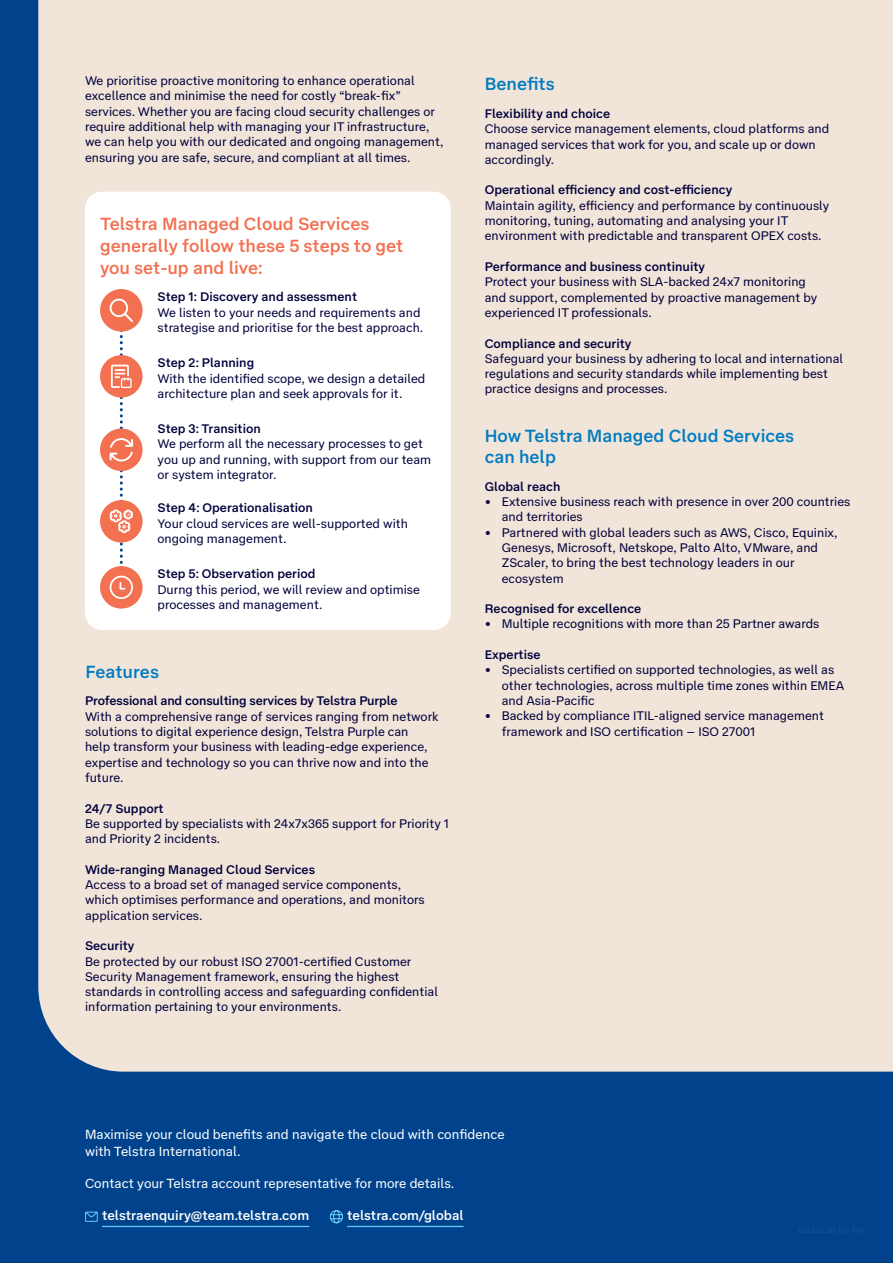
<style>
.page{position:relative;width:893px;height:1263px;background:#00438c}
.page>*{position:absolute;margin:0;border:0;box-sizing:border-box;transform-origin:0 0}
.t1{font:500 18px/21.6px "Telstra Text";color:#f37050}
.t2{font:500 18px/21.6px "Telstra Text";color:#007cc2}
.t3{font:13.5px/16.2px "Telstra Text";color:#fff}
.t4{font:500 13.5px "Telstra Text";color:#fff}
.t5{font:12.75px/15.3px "Telstra Text";color:#00003c}
.t6{font:500 12.75px "Telstra Text";color:#00003c}
</style>
<div class="page">
<div style="left:38px;top:0;width:855px;height:1071px;background:#f1e4d8"></div>
<div style="left:85px;top:192px;width:366px;height:438px;background:#fff;border-radius:17px"></div>
<hr style="left:102px;top:1226px;width:207px;height:1px;background:#66cef6">
<hr style="left:347px;top:1226px;width:117px;height:1px;background:#66cef6">
<svg style="left:85px;top:1211px;width:13px;height:11px"></svg>
<svg style="left:329px;top:1210px;width:14px;height:14px"></svg>
<div style="left:100px;top:289px;width:43px;height:43px;background:#f37050;border-radius:50%"></div>
<div style="left:100px;top:355px;width:43px;height:43px;background:#f37050;border-radius:50%"></div>
<div style="left:100px;top:428px;width:43px;height:43px;background:#f37050;border-radius:50%"></div>
<div style="left:100px;top:500px;width:43px;height:42px;background:#f37050;border-radius:50%"></div>
<div style="left:100px;top:566px;width:43px;height:43px;background:#f37050;border-radius:50%"></div>
<svg style="left:109px;top:299px;width:24px;height:300px"></svg>
<p class="t5" style="left:85px;top:72px;width:360px">We prioritise proactive monitoring to enhance operational excellence and minimise the need for costly “break-fix” services. Whether you are facing cloud security challenges or require additional help with managing your IT infrastructure, we can help you with our dedicated and ongoing management, ensuring you are safe, secure, and compliant at all times.</p>
<h1 class="t1" style="left:100px;top:212px;width:305px">Telstra Managed Cloud Services generally follow these 5 steps to get you set-up and live:</h1>
<p class="t6" style="left:158px;top:287px;width:201px">Step 1: Discovery and assessment</p>
<p class="t5" style="left:158px;top:304px;width:267px">We listen to your needs and requirements and strategise and prioritise for the best approach.</p>
<p class="t6" style="left:158px;top:353px;width:98px">Step 2: Planning</p>
<p class="t5" style="left:158px;top:370px;width:269px">With the identified scope, we design a detailed architecture plan and seek approvals for it.</p>
<p class="t6" style="left:158px;top:419px;width:105px">Step 3: Transition</p>
<p class="t5" style="left:158px;top:436px;width:275px">We perform all the necessary processes to get you up and running, with support from our team or system integrator.</p>
<p class="t6" style="left:158px;top:498px;width:157px">Step 4: Operationalisation</p>
<p class="t5" style="left:158px;top:515px;width:252px">Your cloud services are well-supported with ongoing management.</p>
<p class="t6" style="left:158px;top:564px;width:159px">Step 5: Observation period</p>
<p class="t5" style="left:158px;top:581px;width:264px">Durng this period, we will review and optimise processes and management.</p>
<h1 class="t2" style="left:85px;top:660px;width:75px">Features</h1>
<p class="t6" style="left:85px;top:691px;width:314px">Professional and consulting services by Telstra Purple</p>
<p class="t5" style="left:85px;top:708px;width:355px">With a comprehensive range of services ranging from network solutions to digital experience design, Telstra Purple can<br>help transform your business with leading-edge experience, expertise and technology so you can thrive now and into the future.</p>
<p class="t6" style="left:85px;top:798px;width:80px">24/7 Support</p>
<p class="t5" style="left:85px;top:815px;width:366px">Be supported by specialists with 24x7x365 support for Priority 1 and Priority 2 incidents.</p>
<p class="t6" style="left:85px;top:860px;width:231px">Wide-ranging Managed Cloud Services</p>
<p class="t5" style="left:85px;top:876px;width:341px">Access to a broad set of managed service components, which optimises performance and operations, and monitors application services.</p>
<p class="t6" style="left:85px;top:936px;width:51px">Security</p>
<p class="t5" style="left:85px;top:953px;width:355px">Be protected by our robust ISO 27001-certified Customer Security Management framework, ensuring the highest standards in controlling access and safeguarding confidential information pertaining to your environments.</p>
<h1 class="t2" style="left:485px;top:72px;width:72px">Benefits</h1>
<p class="t6" style="left:485px;top:104px;width:127px">Flexibility and choice</p>
<p class="t5" style="left:485px;top:120px;width:346px">Choose service management elements, cloud platforms and managed services that work for you, and scale up or down accordingly.</p>
<p class="t6" style="left:485px;top:180px;width:249px">Operational efficiency and cost-efficiency</p>
<p class="t5" style="left:485px;top:197px;width:346px">Maintain agility, efficiency and performance by continuously monitoring, tuning, automating and analysing your IT environment with predictable and transparent OPEX costs.</p>
<p class="t6" style="left:485px;top:257px;width:222px">Performance and business continuity</p>
<p class="t5" style="left:485px;top:273px;width:334px">Protect your business with SLA-backed 24x7 monitoring and support, complemented by proactive management by experienced IT professionals.</p>
<p class="t6" style="left:485px;top:333px;width:148px">Compliance and security</p>
<p class="t5" style="left:485px;top:350px;width:360px">Safeguard your business by adhering to local and international regulations and security standards while implementing best practice designs and processes.</p>
<h1 class="t2" style="left:485px;top:423px;width:311px">How Telstra Managed Cloud Services can help</h1>
<p class="t6" style="left:485px;top:477px;width:77px">Global reach</p>
<p class="t5" style="left:502px;top:493px;width:350px;text-indent:-17px">• Extensive business reach with presence in over 200 countries and territories</p>
<p class="t5" style="left:502px;top:524px;width:337px;text-indent:-17px">• Partnered with global leaders such as AWS, Cisco, Equinix, Genesys, Microsoft, Netskope, Palto Alto, VMware, and ZScaler, to bring the best technology leaders in our ecosystem</p>
<p class="t6" style="left:485px;top:599px;width:158px">Recognised for excellence</p>
<p class="t5" style="left:485px;top:616px;width:336px">• Multiple recognitions with more than 25 Partner awards</p>
<p class="t6" style="left:485px;top:645px;width:57px">Expertise</p>
<p class="t5" style="left:502px;top:662px;width:344px;text-indent:-17px">• Specialists certified on supported technologies, as well as other technologies, across multiple time zones within EMEA and Asia-Pacific</p>
<p class="t5" style="left:502px;top:707px;width:324px;text-indent:-17px">• Backed by compliance ITIL-aligned service management framework and ISO certification – ISO 27001</p>
<p class="t3" style="left:85px;top:1126px;width:421px">Maximise your cloud benefits and navigate the cloud with confidence with Telstra International.</p>
<p class="t3" style="left:85px;top:1174px;width:371px">Contact your Telstra account representative for more details.</p>
<p class="t4" style="left:102px;top:1206px;width:209px">telstraenquiry@team.telstra.com</p>
<p class="t4" style="left:347px;top:1206px;width:118px">telstra.com/global</p>
</div>
